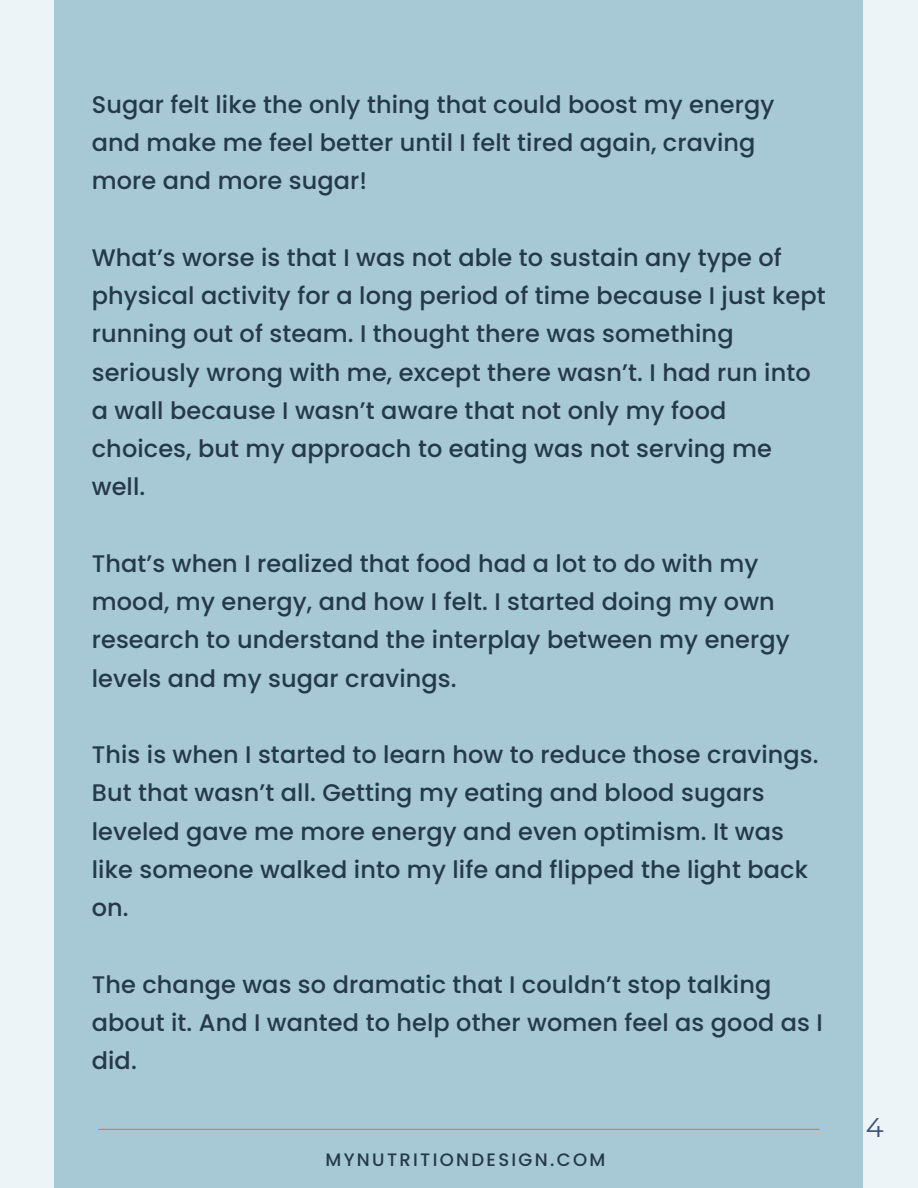
<style>
.page{position:relative;width:918px;height:1188px;background:#edf4f7}
.page>*{position:absolute;margin:0;border:0;box-sizing:border-box;transform-origin:0 0}
.t1{font:27px "Montserrat";color:#3b527c}
.t2{font:500 24px/38.2px "Poppins";letter-spacing:.005em;color:#25394a}
.t3{font:500 18px "Poppins";letter-spacing:.13em;color:#25394a}
</style>
<div class="page">
<div style="left:55px;top:0;width:808px;height:1188px;background:#a7c9d6"></div>
<hr style="left:98px;top:1129px;width:721px;height:1px;background:#ec7723">
<p class="t2" style="left:92px;top:85px;width:684px">Sugar felt like the only thing that could boost my energy and make me feel better until I felt tired again, craving more and more sugar!</p>
<p class="t2" style="left:92px;top:238px;width:735px">What’s worse is that I was not able to sustain any type of physical activity for a long period of time because I just kept running out of steam. I thought there was something seriously wrong with me, except there wasn’t. I had run into a wall because I wasn’t aware that not only my food choices, but my approach to eating was not serving me well.</p>
<p class="t2" style="left:92px;top:544px;width:700px">That’s when I realized that food had a lot to do with my mood, my energy, and how I felt. I started doing my own research to understand the interplay between my energy levels and my sugar cravings.</p>
<p class="t2" style="left:92px;top:736px;width:728px">This is when I started to learn how to reduce those cravings.<br>But that wasn’t all. Getting my eating and blood sugars leveled gave me more energy and even optimism. It was like someone walked into my life and flipped the light back on.</p>
<p class="t2" style="left:92px;top:965px;width:733px">The change was so dramatic that I couldn’t stop talking about it. And I wanted to help other women feel as good as I did.</p>
<p class="t3" style="left:326px;top:1150px;width:281px">MYNUTRITIONDESIGN.COM</p>
<p class="t1" style="left:866px;top:1109px;width:19px">4</p>
</div>
